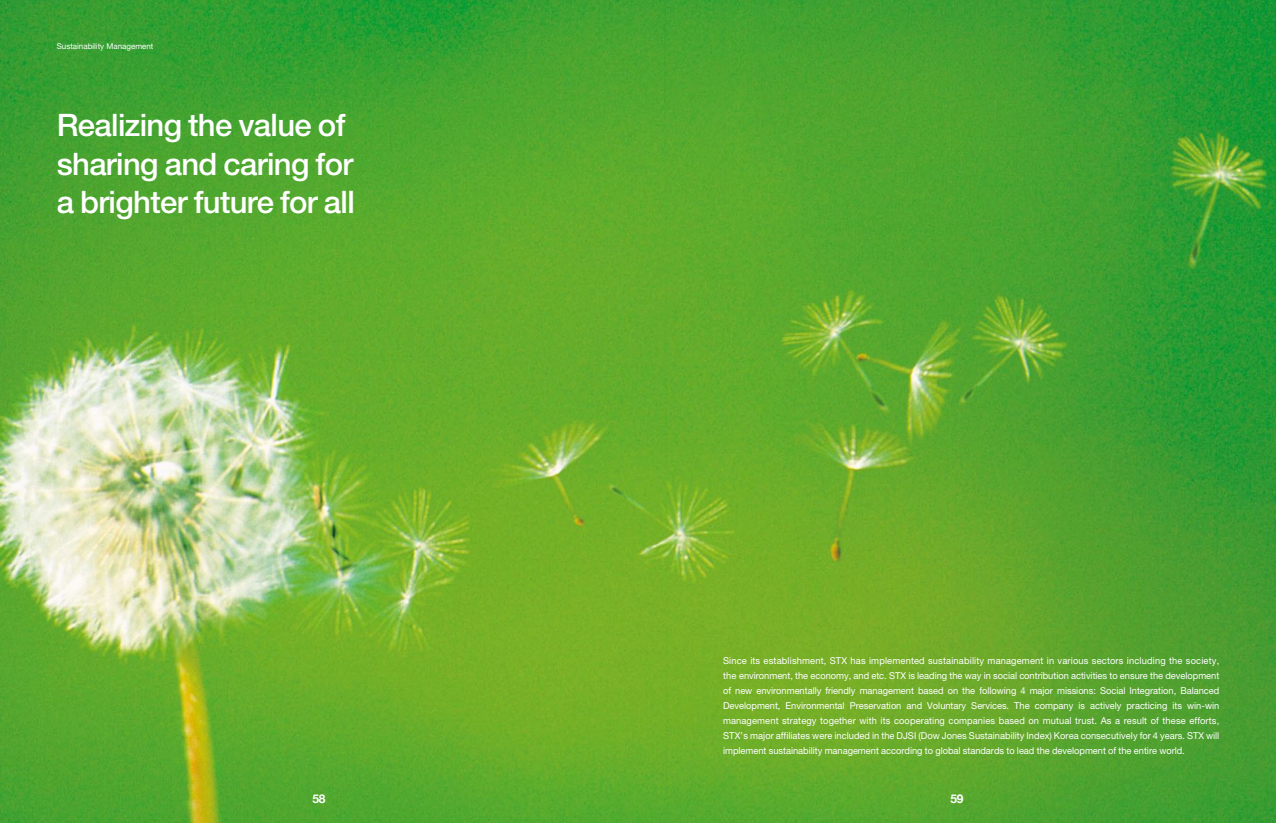
<style>
.page{position:relative;width:1276px;height:823px;background:#fff}
.page>*{position:absolute;margin:0;border:0;box-sizing:border-box;transform-origin:0 0}
.t1{font:500 31px/38.8px "Helvetica Neue LT Pro";letter-spacing:-.02em;color:#fff}
.t2{font:700 12px "Helvetica Neue";color:#fff}
.t3{font:9.5px/15px "Helvetica Neue LT Pro";letter-spacing:-.005em;color:#fff;text-align:justify}
.t4{font:8px "Helvetica Neue";color:#fff}
</style>
<div class="page">
<img style="left:0;top:0;width:1276px;height:822px">
<p class="t4" style="left:57px;top:41px;width:98px">Sustainability Management</p>
<h1 class="t1" style="left:57px;top:105px;width:300px">Realizing the value of sharing and caring for a brighter future for all</h1>
<p class="t2" style="left:312px;top:790px;width:15px">58</p>
<p class="t3" style="left:723px;top:652px;width:498px">Since its establishment, STX has implemented sustainability management in various sectors including the society, the environment, the economy, and etc. STX is leading the way in social contribution activities to ensure the development of new environmentally friendly management based on the following 4 major missions: Social Integration, Balanced Development, Environmental Preservation and Voluntary Services. The company is actively practicing its win-win management strategy together with its cooperating companies based on mutual trust. As a result of these efforts, STX’s major affiliates were included in the DJSI (Dow Jones Sustainability Index) Korea consecutively for 4 years. STX will implement sustainability management according to global standards to lead the development of the entire world.</p>
<p class="t2" style="left:950px;top:790px;width:15px">59</p>
</div>
